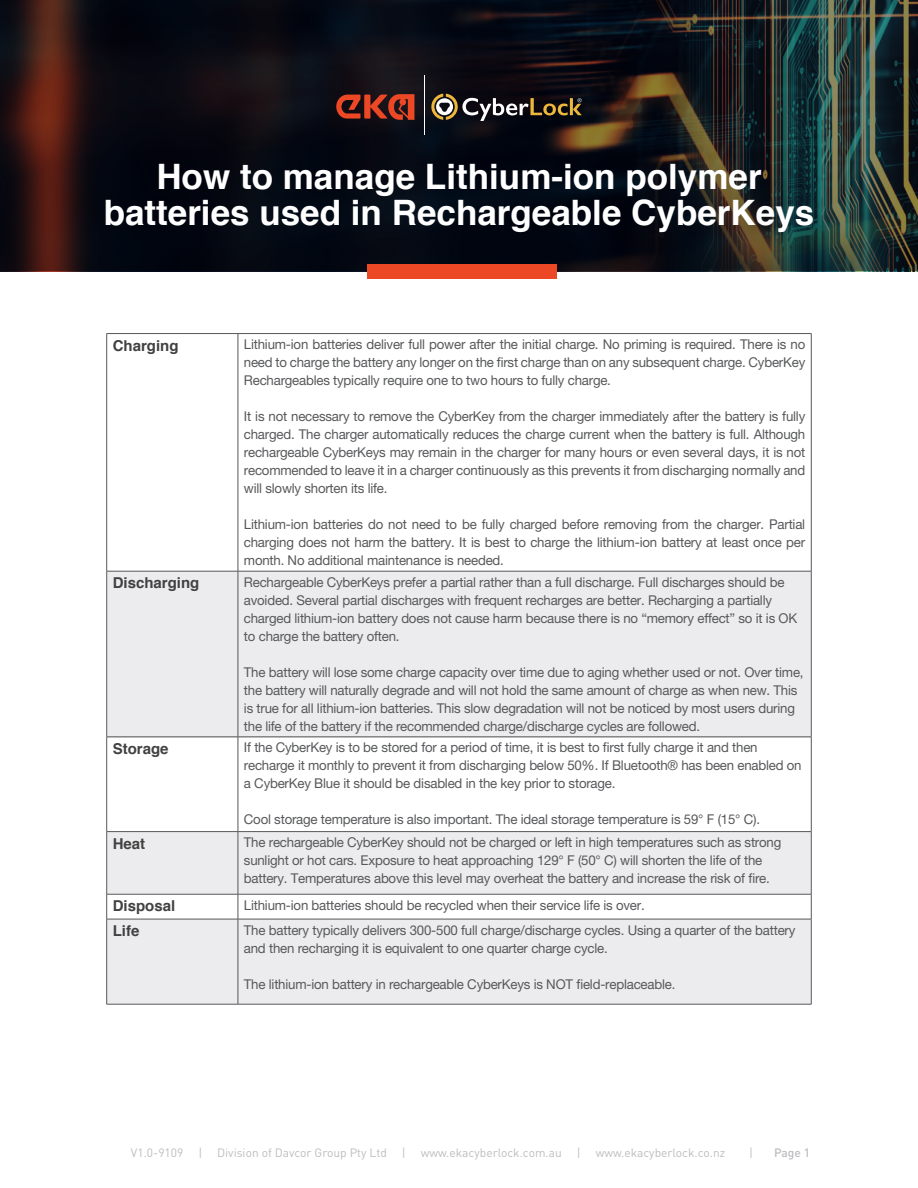
<style>
.page{position:relative;width:918px;height:1188px;background:#fff}
.page>*{position:absolute;margin:0;border:0;box-sizing:border-box;transform-origin:0 0}
.t1{font:700 35.1px/36.6px "Helvetica";color:#fff;text-align:center}
.t2{font:700 15px "Helvetica";color:#414141}
.t3{font:13.5px/18px "Helvetica Neue";letter-spacing:-.015em;color:#57585a}
.t4{font:12px "DIN";color:#bcbdc0}
.t5{font:500 12px "DIN";color:#bcbdc0}
</style>
<div class="page">
<div style="left:107px;top:571px;width:704px;height:167px;background:#ececee"></div>
<div style="left:107px;top:832px;width:704px;height:62px;background:#ececee"></div>
<div style="left:107px;top:919px;width:704px;height:85px;background:#ececee"></div>
<svg style="left:0;top:0;width:918px;height:271px;background:#15171b"></svg>
<div style="left:367px;top:264px;width:190px;height:14px;background:#ed4825"></div>
<svg style="left:431px;top:94px;width:151px;height:27px;background:#494138"></svg>
<hr style="left:424px;top:75px;width:1px;height:60px;background:#fff">
<svg style="left:336px;top:94px;width:78px;height:26px;background:#8a2e1e"></svg>
<hr style="left:107px;top:333px;width:131px;height:1px;background:#57585a">
<hr style="left:106px;top:334px;width:1px;height:237px;background:#57585a">
<hr style="left:238px;top:333px;width:573px;height:1px;background:#57585a">
<hr style="left:238px;top:334px;width:1px;height:237px;background:#57585a">
<hr style="left:811px;top:334px;width:1px;height:237px;background:#57585a">
<hr style="left:107px;top:571px;width:131px;height:1px;background:#57585a">
<hr style="left:106px;top:571px;width:1px;height:166px;background:#57585a">
<hr style="left:238px;top:571px;width:573px;height:1px;background:#57585a">
<hr style="left:238px;top:571px;width:1px;height:166px;background:#57585a">
<hr style="left:811px;top:571px;width:1px;height:166px;background:#57585a">
<hr style="left:107px;top:737px;width:131px;height:1px;background:#57585a">
<hr style="left:106px;top:737px;width:1px;height:94px;background:#57585a">
<hr style="left:238px;top:737px;width:573px;height:1px;background:#57585a">
<hr style="left:238px;top:737px;width:1px;height:94px;background:#57585a">
<hr style="left:811px;top:737px;width:1px;height:94px;background:#57585a">
<hr style="left:107px;top:831px;width:131px;height:1px;background:#57585a">
<hr style="left:106px;top:832px;width:1px;height:62px;background:#57585a">
<hr style="left:238px;top:831px;width:573px;height:1px;background:#57585a">
<hr style="left:238px;top:832px;width:1px;height:62px;background:#57585a">
<hr style="left:811px;top:832px;width:1px;height:62px;background:#57585a">
<hr style="left:107px;top:894px;width:131px;height:1px;background:#57585a">
<svg style="left:106px;top:894px;width:1px;height:25px"></svg>
<hr style="left:238px;top:894px;width:573px;height:1px;background:#57585a">
<svg style="left:238px;top:894px;width:1px;height:25px"></svg>
<svg style="left:811px;top:894px;width:1px;height:25px"></svg>
<hr style="left:107px;top:919px;width:131px;height:1px;background:#57585a">
<hr style="left:106px;top:919px;width:1px;height:85px;background:#57585a">
<hr style="left:238px;top:919px;width:573px;height:1px;background:#57585a">
<hr style="left:238px;top:919px;width:1px;height:85px;background:#57585a">
<hr style="left:811px;top:919px;width:1px;height:85px;background:#57585a">
<hr style="left:107px;top:1004px;width:131px;height:1px;background:#57585a">
<hr style="left:238px;top:1004px;width:573px;height:1px;background:#57585a">
<p class="t1" style="left:104px;top:158px;width:712px">How to manage Lithium-ion polymer batteries used in Rechargeable CyberKeys</p>
<p class="t2" style="left:113px;top:333px;width:67px">Charging</p>
<p class="t3" style="left:244px;top:335px;width:563px;text-align:justify">Lithium-ion batteries deliver full power after the initial charge. No priming is required. There is no need to charge the battery any longer on the first charge than on any subsequent charge. CyberKey Rechargeables typically require one to two hours to fully charge.</p>
<p class="t3" style="left:244px;top:407px;width:563px;text-align:justify">It is not necessary to remove the CyberKey from the charger immediately after the battery is fully charged. The charger automatically reduces the charge current when the battery is full. Although rechargeable CyberKeys may remain in the charger for many hours or even several days, it is not recommended to leave it in a charger continuously as this prevents it from discharging normally and will slowly shorten its life.</p>
<p class="t3" style="left:244px;top:515px;width:563px;text-align:justify">Lithium-ion batteries do not need to be fully charged before removing from the charger. Partial charging does not harm the battery. It is best to charge the lithium-ion battery at least once per month. No additional maintenance is needed.</p>
<p class="t2" style="left:113px;top:571px;width:88px">Discharging</p>
<p class="t3" style="left:244px;top:573px;width:555px">Rechargeable CyberKeys prefer a partial rather than a full discharge. Full discharges should be avoided. Several partial discharges with frequent recharges are better. Recharging a partially charged lithium-ion battery does not cause harm because there is no “memory effect” so it is OK to charge the battery often.</p>
<p class="t3" style="left:244px;top:663px;width:561px">The battery will lose some charge capacity over time due to aging whether used or not. Over time, the battery will naturally degrade and will not hold the same amount of charge as when new. This is true for all lithium-ion batteries. This slow degradation will not be noticed by most users during the life of the battery if the recommended charge/discharge cycles are followed.</p>
<p class="t2" style="left:113px;top:737px;width:57px">Storage</p>
<p class="t3" style="left:244px;top:738px;width:559px">If the CyberKey is to be stored for a period of time, it is best to first fully charge it and then recharge it monthly to prevent it from discharging below 50%. If Bluetooth® has been enabled on a CyberKey Blue it should be disabled in the key prior to storage.</p>
<p class="t3" style="left:244px;top:810px;width:518px">Cool storage temperature is also important. The ideal storage temperature is 59° F (15° C).</p>
<p class="t2" style="left:113px;top:831px;width:34px">Heat</p>
<p class="t3" style="left:244px;top:833px;width:539px">The rechargeable CyberKey should not be charged or left in high temperatures such as strong sunlight or hot cars. Exposure to heat approaching 129° F (50° C) will shorten the life of the battery. Temperatures above this level may overheat the battery and increase the risk of fire.</p>
<p class="t2" style="left:113px;top:894px;width:64px">Disposal</p>
<p class="t3" style="left:244px;top:896px;width:402px">Lithium-ion batteries should be recycled when their service life is over.</p>
<p class="t2" style="left:113px;top:919px;width:28px">Life</p>
<p class="t3" style="left:244px;top:921px;width:553px">The battery typically delivers 300-500 full charge/discharge cycles. Using a quarter of the battery and then recharging it is equivalent to one quarter charge cycle.</p>
<p class="t3" style="left:244px;top:975px;width:433px">The lithium-ion battery in rechargeable CyberKeys is NOT field-replaceable.</p>
<p class="t4" style="left:131px;top:1146px;width:596px">V1.0-9109 | Division of Davcor Group Pty Ltd | www.ekacyberlock.com.au | www.ekacyberlock.co.nz</p>
<p class="t4" style="left:749px;top:1146px;width:5px">|</p>
<p class="t5" style="left:774px;top:1145px;width:38px">Page 1</p>
</div>
